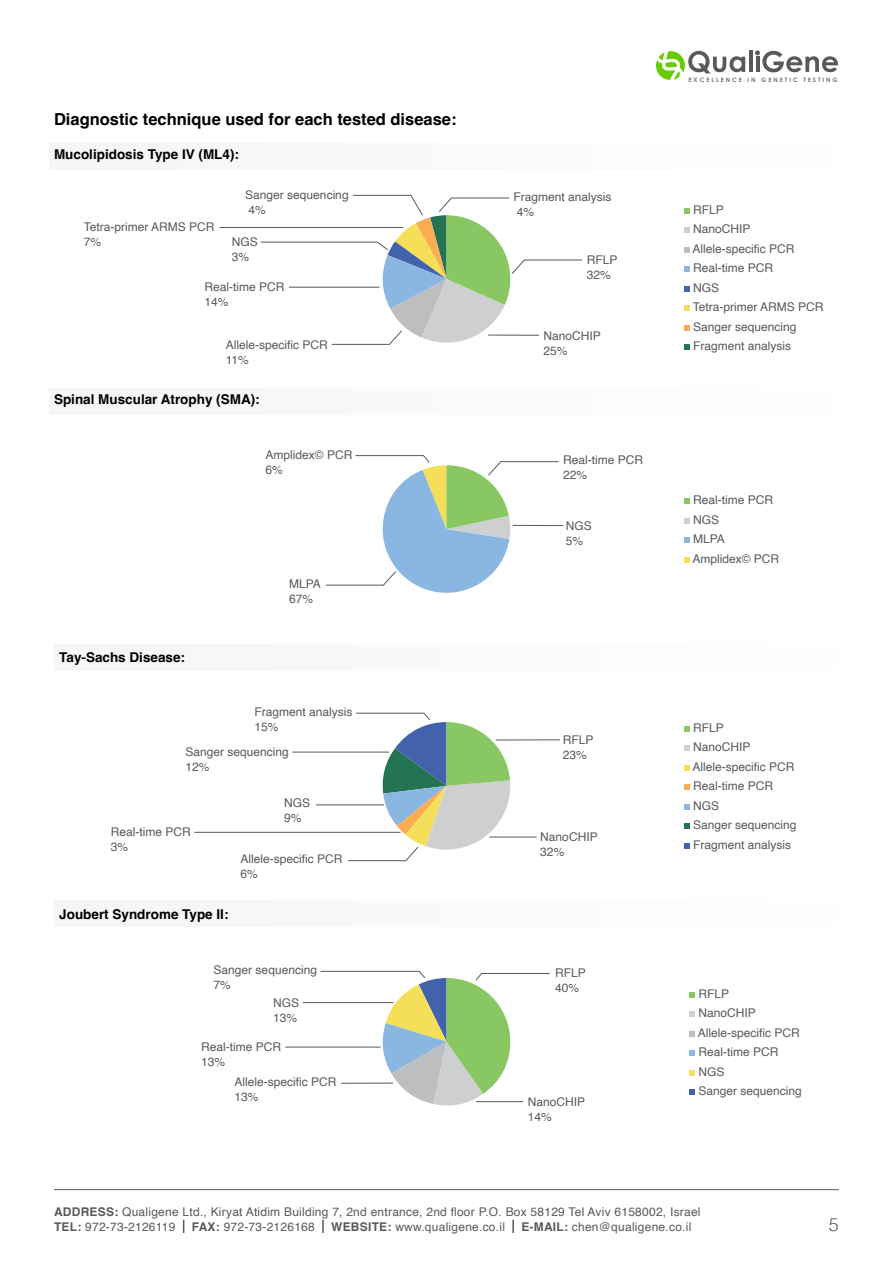
<style>
.page{position:relative;width:893px;height:1263px;background:#fff}
.page>*{position:absolute;margin:0;border:0;box-sizing:border-box;transform-origin:0 0}
.t1{font:300 18px "Helvetica";color:#58595b}
.t2{font:700 16.5px "Helvetica";color:#000}
.t3{font:700 13.5px "Helvetica";color:#000}
.t4{font:12px/15px "Helvetica";color:#58595b}
.t5{font:12px/15.6px "Helvetica";letter-spacing:.02em;color:#58595b}
.t6{font:700 6px "Century Gothic Std";letter-spacing:.32em;color:#727375}
.s1{font-weight:700}
.s2{color:#595a5c}
</style>
<div class="page">
<svg style="left:656px;top:50px;width:89px;height:30px"></svg>
<hr style="left:749px;top:51px;width:3px;height:21px;background:#58595b">
<svg style="left:755px;top:50px;width:83px;height:23px"></svg>
<hr style="left:54px;top:1189px;width:785px;height:1px;background:#58595b">
<svg style="left:183px;top:1220px;width:1px;height:13px"></svg>
<svg style="left:322px;top:1220px;width:2px;height:13px"></svg>
<svg style="left:512px;top:1220px;width:2px;height:13px"></svg>
<div style="left:49px;top:143px;width:795px;height:26px;background:#f9fafa"></div>
<div style="left:49px;top:388px;width:795px;height:27px;background:#f9fafa"></div>
<svg style="left:684px;top:498px;width:6px;height:6px"></svg>
<svg style="left:684px;top:518px;width:6px;height:6px"></svg>
<svg style="left:684px;top:537px;width:6px;height:6px"></svg>
<svg style="left:684px;top:557px;width:6px;height:6px"></svg>
<svg style="left:684px;top:208px;width:6px;height:6px"></svg>
<svg style="left:684px;top:227px;width:6px;height:6px"></svg>
<svg style="left:684px;top:247px;width:6px;height:6px"></svg>
<svg style="left:684px;top:266px;width:6px;height:6px"></svg>
<svg style="left:684px;top:286px;width:6px;height:6px"></svg>
<svg style="left:684px;top:305px;width:6px;height:6px"></svg>
<svg style="left:684px;top:325px;width:6px;height:6px"></svg>
<svg style="left:684px;top:344px;width:6px;height:6px"></svg>
<div style="left:54px;top:644px;width:795px;height:27px;background:#f9fafa"></div>
<div style="left:54px;top:901px;width:795px;height:26px;background:#f9fafa"></div>
<svg style="left:684px;top:726px;width:6px;height:6px"></svg>
<svg style="left:684px;top:745px;width:6px;height:6px"></svg>
<svg style="left:684px;top:765px;width:6px;height:6px"></svg>
<svg style="left:684px;top:784px;width:6px;height:6px"></svg>
<svg style="left:684px;top:804px;width:6px;height:6px"></svg>
<svg style="left:684px;top:823px;width:6px;height:6px"></svg>
<svg style="left:684px;top:843px;width:6px;height:6px"></svg>
<svg style="left:689px;top:992px;width:6px;height:5px"></svg>
<svg style="left:689px;top:1011px;width:6px;height:6px"></svg>
<svg style="left:689px;top:1031px;width:6px;height:5px"></svg>
<svg style="left:689px;top:1050px;width:6px;height:6px"></svg>
<svg style="left:689px;top:1070px;width:6px;height:5px"></svg>
<svg style="left:689px;top:1089px;width:6px;height:6px"></svg>
<svg style="left:260px;top:195px;width:322px;height:150px"></svg>
<hr style="left:513px;top:525px;width:50px;height:1px;background:#58595b">
<hr style="left:488px;top:335px;width:51px;height:1px;background:#58595b">
<hr style="left:496px;top:739px;width:64px;height:1px;background:#58595b">
<hr style="left:292px;top:752px;width:97px;height:1px;background:#58595b">
<hr style="left:316px;top:805px;width:68px;height:1px;background:#58595b">
<svg style="left:320px;top:971px;width:230px;height:135px"></svg>
<hr style="left:285px;top:1047px;width:96px;height:1px;background:#58595b">
<hr style="left:194px;top:832px;width:207px;height:1px;background:#58595b">
<hr style="left:476px;top:1101px;width:47px;height:1px;background:#58595b">
<hr style="left:489px;top:837px;width:48px;height:1px;background:#58595b">
<hr style="left:341px;top:1083px;width:52px;height:1px;background:#58595b">
<hr style="left:289px;top:287px;width:90px;height:1px;background:#58595b">
<hr style="left:219px;top:227px;width:184px;height:1px;background:#58595b">
<svg style="left:325px;top:455px;width:234px;height:138px"></svg>
<svg style="left:348px;top:713px;width:165px;height:148px"></svg>
<hr style="left:303px;top:1002px;width:90px;height:1px;background:#58595b">
<h2 class="t2" style="left:54px;top:109px;width:404px">Diagnostic technique used for each tested disease:</h2>
<p class="t3" style="left:54px;top:146px;width:187px">Mucolipidosis Type I V ( M L :(4</p>
<p class="t4" style="left:84px;top:219px;width:132px">Tetra-primer ARMS PCR<br>7%</p>
<p class="t4" style="left:245px;top:187px;width:105px">Sanger sequencing<br>4%</p>
<p class="t4" style="left:513px;top:190px;width:100px">Fragment analysis<br>4%</p>
<p class="t4" style="left:232px;top:235px;width:28px">NGS<br>3%</p>
<p class="t4" style="left:587px;top:252px;width:32px">RFLP<br>32%</p>
<p class="t4" style="left:205px;top:280px;width:82px">Real-time PCR<br>14%</p>
<p class="t4" style="left:226px;top:338px;width:104px">Allele-specific PCR<br>11%</p>
<p class="t3" style="left:54px;top:391px;width:207px">Spinal Muscular Atrophy (SMA :(</p>
<p class="t4" style="left:266px;top:448px;width:88px">Amplidex© PCR<br>6%</p>
<p class="t3" style="left:59px;top:649px;width:127px">Tay-Sachs Disease:</p>
<p class="t4" style="left:289px;top:577px;width:33px">MLPA<br>67%</p>
<p class="t4" style="left:254px;top:704px;width:100px">Fragment analysis<br>15%</p>
<p class="t4" style="left:185px;top:744px;width:105px">Sanger sequencing<br>12%</p>
<p class="t4" style="left:111px;top:825px;width:82px">Real-time PCR<br>3%</p>
<p class="t3" style="left:59px;top:906px;width:171px">Joubert Syndrome Type :I I</p>
<p class="t4" style="left:284px;top:796px;width:28px">NGS<br>9%</p>
<p class="t4" style="left:240px;top:852px;width:104px">Allele-specific PCR<br>6%</p>
<p class="t4" style="left:544px;top:328px;width:59px">NanoCHIP<br>25%</p>
<p class="t4" style="left:563px;top:453px;width:82px">Real-time PCR<br>22%</p>
<p class="t4" style="left:566px;top:519px;width:28px">NGS<br>5%</p>
<p class="t4" style="left:563px;top:732px;width:32px">RFLP<br>23%</p>
<p class="t4" style="left:540px;top:830px;width:59px">NanoCHIP<br>32%</p>
<p class="t4" style="left:214px;top:962px;width:105px">Sanger sequencing<br>7%</p>
<p class="t4" style="left:555px;top:966px;width:32px">RFLP<br>40%</p>
<p class="t4" style="left:273px;top:995px;width:28px">NGS<br>13%</p>
<p class="t4" style="left:201px;top:1039px;width:82px">Real-time PCR<br>13%</p>
<p class="t4" style="left:234px;top:1075px;width:104px">Allele-specific PCR<br>13%</p>
<p class="t4" style="left:528px;top:1094px;width:59px">NanoCHIP<br>14%</p>
<p class="t6" style="left:688px;top:76px;width:55px">EXCELLENCE</p>
<p class="t6" style="left:761px;top:76px;width:38px">GENETIC</p>
<p class="t6" style="left:803px;top:76px;width:36px">TESTING</p>
<p class="t6" style="left:748px;top:76px;width:10px">I N</p>
<p class="t4" style="left:692px;top:200px;width:133px;line-height:19.5px">RFLP<br>NanoCHIP<br>Allele-specific PCR<br>Real-time PCR<br>NGS<br>Tetra-primer ARMS PCR<br>Sanger sequencing<br>Fragment analysis</p>
<p class="t4" style="left:692px;top:491px;width:88px;line-height:19.5px">Real-time PCR<br>NGS<br>MLPA<br>Amplidex© PCR</p>
<p class="t4" style="left:692px;top:718px;width:106px;line-height:19.5px">RFLP<br>NanoCHIP<br>Allele-specific PCR<br>Real-time PCR<br>NGS<br>Sanger sequencing<br>Fragment analysis</p>
<p class="t4" style="left:698px;top:984px;width:106px;line-height:19.5px">RFLP<br>NanoCHIP<br>Allele-specific PCR<br>Real-time PCR<br>NGS<br>Sanger sequencing</p>
<p class="t5" style="left:521px;top:1204px;width:181px;text-indent:-467px"><span class="s1">ADDRESS:</span> Qualigene Ltd., Kiryat Atidim Building 7, 2nd entrance 2, nd floor O.P . <span class="s2">Box 5</span>8129 Tel Aviv 6158002, Israel<br><span class="s1">E-MAIL:</span> chen@qualigene.co i l.</p>
<p class="t5" style="left:331px;top:1220px;width:175px"><span class="s1">WEBSITE:</span> www.qualigene.co i l.</p>
<p class="t5" style="left:54px;top:1220px;width:123px"><span class="s1">TEL:</span> 972-73-2126119</p>
<p class="t5" style="left:192px;top:1220px;width:125px"><span class="s1">FAX:</span> 972-73-2126168</p>
<h1 class="t1" style="left:829px;top:1210px;width:12px">5</h1>
</div>
